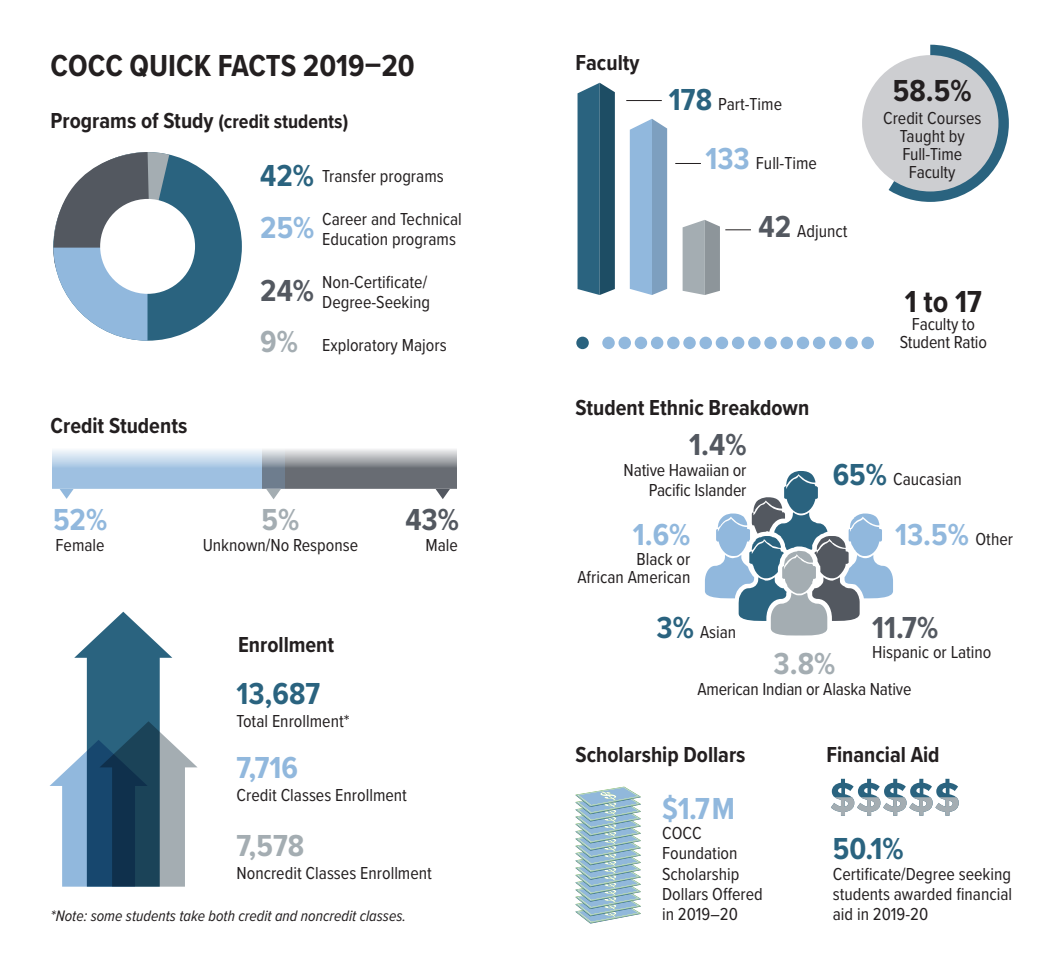
<style>
.page{position:relative;width:1053px;height:972px;background:#fff}
.page>*{position:absolute;margin:0;border:0;box-sizing:border-box;transform-origin:0 0}
.Number{font:700 31.5px "Proxima Nova Cond";color:#231f20}
.Number-2{font:700 31.5px "Proxima Nova Cond";color:#91b8dd}
.Number-3{font:700 31.5px "Proxima Nova Cond";color:#535860}
.Number-4{font:700 31.5px "Proxima Nova Cond";color:#2a637f}
.Number-5{font:700 31.5px "Proxima Nova Cond";color:#a4adb2}
.subhead{font:700 22.5px "Proxima Nova Cond";color:#231f20}
.subhead-2{font:700 20.25px "Proxima Nova Cond";color:#231f20}
.body_text{font:18px/20.2px "Proxima Nova Cond";color:#231f20}
.Number-6{font:18px "Proxima Nova Cond";color:#231f20}
.Text{font:italic 15.75px "Proxima Nova Cond";color:#231f20}
.s1{font-size:22.5px}
.s2{font-weight:700;font-size:31.5px;color:#2a637f}
.s3{font-weight:700;font-size:31.5px;color:#91b8dd}
.s4{font-weight:700;font-size:31.5px;color:#535860}
.s5{font-weight:400;font-size:18px;color:#231f20}
</style>
<div class="page">
<svg style="left:578px;top:83px;width:37px;height:212px"></svg>
<svg style="left:630px;top:119px;width:37px;height:176px"></svg>
<svg style="left:889px;top:45px;width:120px;height:157px"></svg>
<div style="left:862px;top:55px;width:136px;height:136px;background:#cdced1;border-radius:50%"></div>
<svg style="left:831px;top:779px;width:128px;height:37px"></svg>
<div style="left:53px;top:152px;width:189px;height:189px;background:#2a637f;border-radius:50%"></div>
<svg style="left:53px;top:152px;width:120px;height:189px"></svg>
<div style="left:100px;top:199px;width:95px;height:95px;background:#fff;border-radius:50%"></div>
<svg style="left:59px;top:489px;width:15px;height:10px"></svg>
<svg style="left:435px;top:489px;width:15px;height:10px"></svg>
<svg style="left:266px;top:489px;width:15px;height:10px"></svg>
<svg style="left:52px;top:449px;width:405px;height:40px"></svg>
<svg style="left:705px;top:471px;width:188px;height:165px"></svg>
<svg style="left:50px;top:612px;width:148px;height:275px"></svg>
<hr style="left:626px;top:100px;width:36px;height:1px;background:#231f20">
<svg style="left:675px;top:163px;width:26px;height:1px"></svg>
<svg style="left:683px;top:220px;width:68px;height:75px"></svg>
<div style="left:576px;top:337px;width:13px;height:12px;background:#2a637f;border-radius:50%"></div>
<div style="left:602px;top:337px;width:13px;height:12px;background:#91b8dd;border-radius:50%"></div>
<div style="left:619px;top:337px;width:12px;height:12px;background:#91b8dd;border-radius:50%"></div>
<div style="left:635px;top:337px;width:12px;height:12px;background:#91b8dd;border-radius:50%"></div>
<div style="left:651px;top:337px;width:12px;height:12px;background:#91b8dd;border-radius:50%"></div>
<div style="left:667px;top:337px;width:13px;height:12px;background:#91b8dd;border-radius:50%"></div>
<div style="left:683px;top:337px;width:13px;height:12px;background:#91b8dd;border-radius:50%"></div>
<div style="left:700px;top:337px;width:12px;height:12px;background:#91b8dd;border-radius:50%"></div>
<div style="left:716px;top:337px;width:12px;height:12px;background:#91b8dd;border-radius:50%"></div>
<div style="left:732px;top:337px;width:12px;height:12px;background:#91b8dd;border-radius:50%"></div>
<div style="left:748px;top:337px;width:13px;height:12px;background:#91b8dd;border-radius:50%"></div>
<div style="left:764px;top:337px;width:13px;height:12px;background:#91b8dd;border-radius:50%"></div>
<div style="left:781px;top:337px;width:12px;height:12px;background:#91b8dd;border-radius:50%"></div>
<div style="left:797px;top:337px;width:12px;height:12px;background:#91b8dd;border-radius:50%"></div>
<div style="left:813px;top:337px;width:12px;height:12px;background:#91b8dd;border-radius:50%"></div>
<div style="left:829px;top:337px;width:13px;height:12px;background:#91b8dd;border-radius:50%"></div>
<div style="left:845px;top:337px;width:13px;height:12px;background:#91b8dd;border-radius:50%"></div>
<div style="left:862px;top:337px;width:12px;height:12px;background:#91b8dd;border-radius:50%"></div>
<svg style="left:576px;top:787px;width:65px;height:137px"></svg>
<p class="Number" style="left:51px;top:42px;width:366px">COCC QUICK FACTS 2019–20</p>
<p class="subhead-2" style="left:51px;top:106px;width:299px"><span class="s1">Programs of Study</span> (credit students)</p>
<p class="subhead" style="left:51px;top:409px;width:138px">Credit Students</p>
<p class="Number-4" style="left:260px;top:152px;width:55px">42%</p>
<p class="Number-2" style="left:260px;top:204px;width:56px">25%</p>
<p class="Number-3" style="left:260px;top:267px;width:55px">24%</p>
<p class="Number-5" style="left:260px;top:319px;width:39px">9%</p>
<p class="body_text" style="left:322px;top:165px;width:123px">Transfer programs</p>
<p class="body_text" style="left:322px;top:208px;width:141px">Career and Technical<br>Education programs</p>
<p class="body_text" style="left:322px;top:271px;width:109px">Non-Certificate/<br>Degree-Seeking</p>
<p class="body_text" style="left:322px;top:334px;width:126px">Exploratory Majors</p>
<p class="Number-2" style="left:53px;top:496px;width:56px">52%</p>
<p class="body_text" style="left:56px;top:534px;width:51px">Female</p>
<p class="Number-5" style="left:262px;top:496px;width:39px">5%</p>
<p class="body_text" style="left:203px;top:534px;width:157px">Unknown/No Response</p>
<p class="Number-3" style="left:405px;top:496px;width:55px">43%</p>
<p class="body_text" style="left:426px;top:534px;width:34px">Male</p>
<p class="subhead" style="left:238px;top:628px;width:98px">Enrollment</p>
<p class="Number-4" style="left:237px;top:670px;width:85px">13,687</p>
<p class="body_text" style="left:237px;top:710px;width:115px">Total Enrollment*</p>
<p class="Number-2" style="left:237px;top:744px;width:63px">7,716</p>
<p class="body_text" style="left:237px;top:784px;width:172px">Credit Classes Enrollment</p>
<p class="Number-5" style="left:237px;top:822px;width:69px">7,578</p>
<p class="body_text" style="left:237px;top:862px;width:197px">Noncredit Classes Enrollment</p>
<p class="Text" style="left:51px;top:905px;width:357px">*Note: some students take both credit and noncredit classes.</p>
<p class="subhead" style="left:576px;top:46px;width:65px">Faculty</p>
<p class="Number-6" style="left:669px;top:90px;width:115px"><span class="s2">178</span> Part-Time</p>
<p class="Number-6" style="left:705px;top:150px;width:113px"><span class="s3">133</span> Full-Time</p>
<p class="Number-6" style="left:759px;top:217px;width:90px"><span class="s4">42</span> Adjunct</p>
<p class="subhead" style="left:576px;top:391px;width:235px">Student Ethnic Breakdown</p>
<p class="Number" style="left:893px;top:67px;width:80px">58.5%</p>
<p class="body_text" style="left:883px;top:108px;width:100px;line-height:18px;text-align:center">Credit Courses<br>Taught by<br>Full-Time<br>Faculty</p>
<p class="Number" style="left:905px;top:278px;width:78px">1 to 17</p>
<p class="body_text" style="left:900px;top:314px;width:89px;line-height:18px;text-align:center">Faculty to<br>Student Ratio</p>
<p class="Number-3" style="left:689px;top:422px;width:59px">1.4%</p>
<p class="body_text" style="left:624px;top:459px;width:124px;text-align:right">Native Hawaiian or<br>Pacific Islander</p>
<p class="Number-2" style="left:633px;top:511px;width:59px">1.6%</p>
<p class="body_text" style="left:577px;top:549px;width:114px;line-height:18px;text-align:right">Black or<br>African American</p>
<p class="Number-6" style="left:833px;top:466px;width:131px"><span class="s2">65%</span> Caucasian</p>
<p class="Number-2" style="left:895px;top:511px;width:119px">13.5% <span class="s5">Other</span></p>
<p class="Number-6" style="left:657px;top:618px;width:81px"><span class="s2">3%</span> Asian</p>
<p class="Number-3" style="left:872px;top:604px;width:68px">11.7%</p>
<p class="body_text" style="left:872px;top:641px;width:121px">Hispanic or Latino</p>
<p class="Number-5" style="left:774px;top:641px;width:63px">3.8%</p>
<p class="body_text" style="left:697px;top:678px;width:216px">American Indian or Alaska Native</p>
<p class="subhead" style="left:576px;top:738px;width:171px">Scholarship Dollars</p>
<p class="subhead" style="left:826px;top:738px;width:115px">Financial Aid</p>
<p class="Number-2" style="left:662px;top:785px;width:74px">$1.7 M</p>
<p class="body_text" style="left:662px;top:822px;width:102px">COCC<br>Foundation<br>Scholarship<br>Dollars Offered in 2019–20</p>
<p class="Number-4" style="left:833px;top:826px;width:72px">50.1%</p>
<p class="body_text" style="left:833px;top:863px;width:181px;text-align:justify">Certificate/Degree seeking students awarded financial aid in 2019-20</p>
</div>
